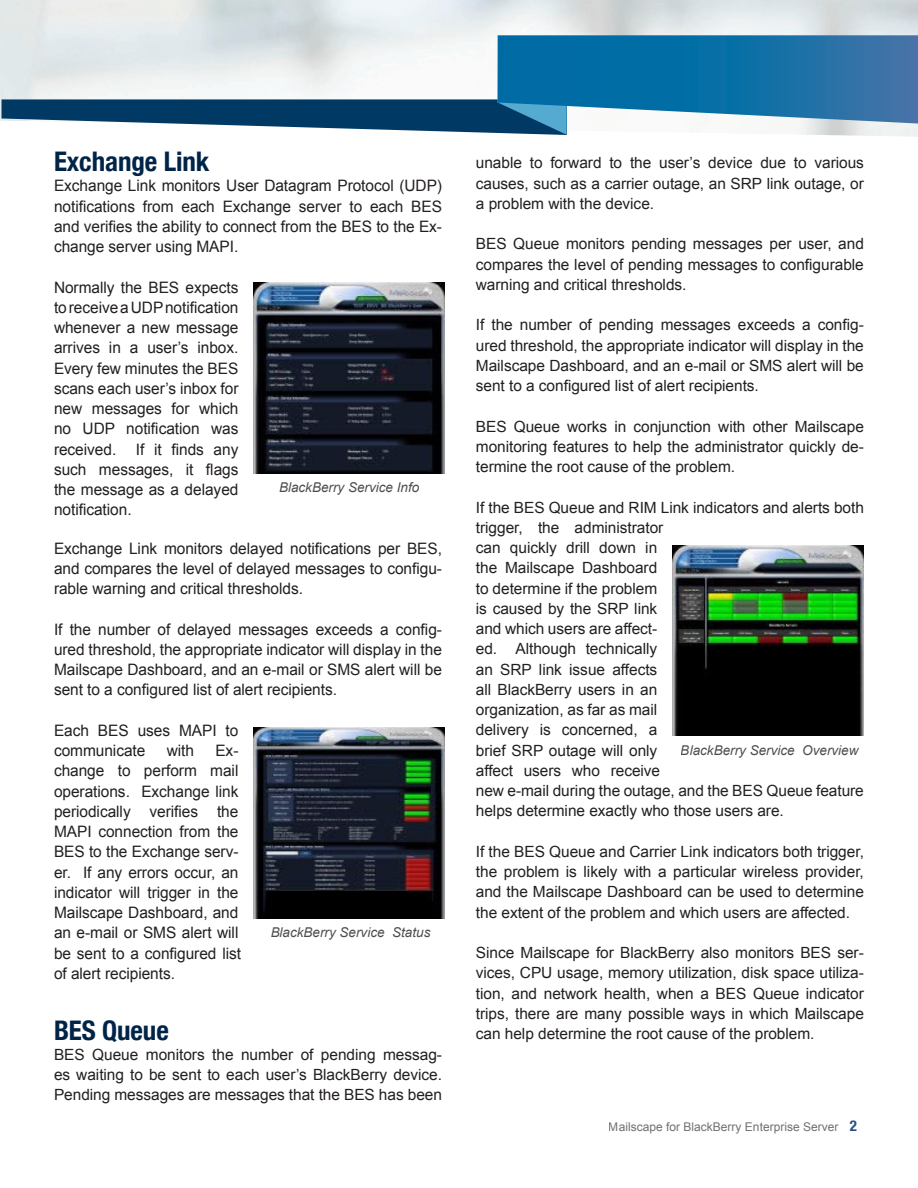
<style>
.page{position:relative;width:918px;height:1188px;background:#fff}
.page>*{position:absolute;margin:0;border:0;box-sizing:border-box;transform-origin:0 0}
.t1{font:700 condensed 27px "Helvetica Neue";letter-spacing:-.005em;color:#002448}
.t2{font:15.75px/20.2px "Arial";letter-spacing:-.005em;color:#231f20;text-align:justify}
.t3{font:15.45px/20.2px "Arial";letter-spacing:-.005em;color:#231f20;text-align:justify}
.t4{font:italic 13.5px "Arial";color:#231f20}
.t5{font:12px "Arial";color:#231f20}
.s1{font-family:"Helvetica Neue";font-weight:700;font-stretch:condensed;font-size:15px;color:#042e6f}
</style>
<div class="page">
<img style="left:254px;top:728px;width:190px;height:190px">
<img style="left:673px;top:545px;width:190px;height:191px">
<svg style="left:2px;top:35px;width:916px;height:100px"></svg>
<img style="left:254px;top:283px;width:190px;height:190px">
<p class="t1" style="left:54px;top:145px;width:157px">Exchange Link</p>
<p class="t2" style="left:54px;top:176px;width:390px">Exchange Link monitors User Datagram Protocol (UDP) notifications from each Exchange server to each BES and verifies the ability to connect from the BES to the Ex&shy;change server using MAPI.</p>
<p class="t2" style="left:54px;top:277px;width:186px">Normally the BES expects to receive a UDP notification whenever a new message arrives in a user’s inbox.<br>Every few minutes the BES scans each user’s inbox for new messages for which no UDP notification was received. If it finds any such messages, it flags the message as a delayed notification.</p>
<p class="t2" style="left:54px;top:538px;width:390px">Exchange Link monitors delayed notifications per BES, and compares the level of delayed messages to configu&shy;rable warning and critical thresholds.</p>
<p class="t2" style="left:54px;top:619px;width:390px">If the number of delayed messages exceeds a config&shy;ured threshold, the appropriate indicator will display in the Mailscape Dashboard, and an e-mail or SMS alert will be sent to a configured list of alert recipients.</p>
<p class="t2" style="left:54px;top:720px;width:186px">Each BES uses MAPI to communicate</p>
<p class="t4" style="left:279px;top:480px;width:142px">BlackBerry Service Info</p>
<p class="t2" style="left:54px;top:740px;width:189px;text-align:left;text-indent:161px">Ex&shy;change to perform mail operations. Exchange link periodically verifies the<br>MAPI connection from the<br>BES to the Exchange serv&shy;er. If any errors occur, an indicator will trigger in the<br>Mailscape Dashboard, and an e-mail or SMS alert will be sent to a configured list of alert recipients.</p>
<p class="t1" style="left:54px;top:1014px;width:116px">BES Queue</p>
<p class="t3" style="left:54px;top:1044px;width:390px">BES Queue monitors the number of pending messag&shy;es waiting to be sent to each user’s BlackBerry device.<br>Pending messages are messages that the BES has been</p>
<p class="t2" style="left:167px;top:740px;width:29px">with</p>
<p class="t4" style="left:271px;top:925px;width:161px">BlackBerry Service Status</p>
<p class="t3" style="left:476px;top:153px;width:390px">unable to forward to the user’s device due to various causes, such as a carrier outage, an SRP link outage, or a problem with the device.</p>
<p class="t3" style="left:476px;top:234px;width:390px">BES Queue monitors pending messages per user, and compares the level of pending messages to configurable warning and critical thresholds.</p>
<p class="t3" style="left:476px;top:315px;width:390px">If the number of pending messages exceeds a config&shy;ured threshold, the appropriate indicator will display in the Mailscape Dashboard, and an e-mail or SMS alert will be sent to a configured list of alert recipients.</p>
<p class="t3" style="left:476px;top:416px;width:390px">BES Queue works in conjunction with other Mailscape monitoring features to help the administrator quickly de&shy;termine the root cause of the problem.</p>
<p class="t3" style="left:476px;top:497px;width:390px;text-align:left">If the BES Queue and RIM Link indicators and alerts both trigger, the administrator<br>can quickly drill down in<br>the Mailscape Dashboard<br>to determine if the problem<br>is caused by the SRP link<br>and which users are affect-<br>ed. Although technically<br>an SRP link issue affects<br>all BlackBerry users in an<br>organization, as far as mail<br>delivery is concerned, a<br>brief SRP outage will only<br>affect users who receive<br>new e-mail during the outage, and the BES Queue feature helps determine exactly who those users are.</p>
<p class="t3" style="left:476px;top:841px;width:390px">If the BES Queue and Carrier Link indicators both trigger, the problem is likely with a particular wireless provider, and the Mailscape Dashboard can be used to determine the extent of the problem and which users are affected.</p>
<p class="t3" style="left:476px;top:943px;width:390px">Since Mailscape for BlackBerry also monitors BES ser&shy;vices, CPU usage, memory utilization, disk space utiliza&shy;tion, and network health, when a BES Queue indicator trips, there are many possible ways in which Mailscape can help determine the root cause of the problem.</p>
<p class="t4" style="left:681px;top:742px;width:179px">BlackBerry Service Overview</p>
<p class="t5" style="left:609px;top:1120px;width:249px">Mailscape for BlackBerry Enterprise Server <span class="s1">2</span></p>
</div>
